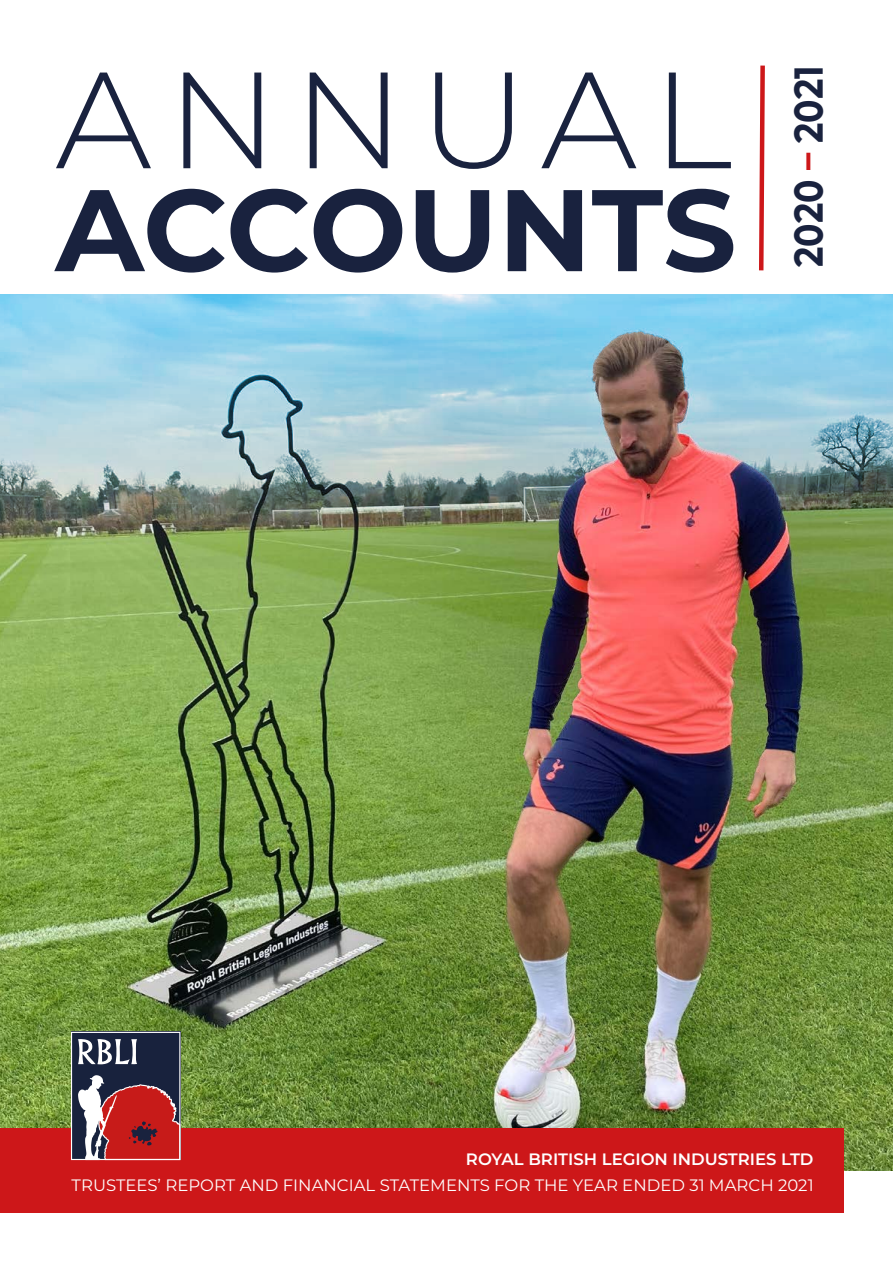
<style>
.page{position:relative;width:893px;height:1263px;background:#fff}
.page>*{position:absolute;margin:0;border:0;box-sizing:border-box;transform-origin:0 0}
.t1{font:300 136.65px "Montserrat";letter-spacing:.11em;color:#19223e}
.t2{font:700 115.8px "Montserrat";letter-spacing:-.005em;color:#19223e}
.t3{font:700 40.35px "Montserrat";color:#19223e;scale:.85 1}
.RBLI_Small_text{font:16.5px "Montserrat";color:#fff}
.RBLI_Small_text-2{font:600 16.5px "Montserrat";color:#fff}
.s1{color:#cd1719}
</style>
<div class="page">
<img style="left:0;top:294px;width:893px;height:876px">
<svg style="left:759px;top:65px;width:6px;height:206px"></svg>
<img style="left:445px;top:319px;width:384px;height:807px">
<div style="left:0;top:1128px;width:843px;height:84px;background:#cd1719"></div>
<svg style="left:71px;top:1032px;width:109px;height:128px"></svg>
<p class="t1" style="left:55px;top:27px;width:678px">ANNUAL</p>
<p class="t2" style="left:55px;top:147px;width:683px">ACCOUNTS</p>
<p class="t3" style="left:779px;top:267px;width:238px;rotate:-90deg">2020 <span class="s1">–</span> 2021</p>
<p class="RBLI_Small_text-2" style="left:466px;top:1148px;width:349px">ROYAL BRITISH LEGION INDUSTRIES LTD</p>
<p class="RBLI_Small_text" style="left:72px;top:1174px;width:743px">TRUSTEES’ REPORT AND FINANCIAL STATEMENTS FOR THE YEAR ENDED 31 MARCH 2021</p>
</div>
